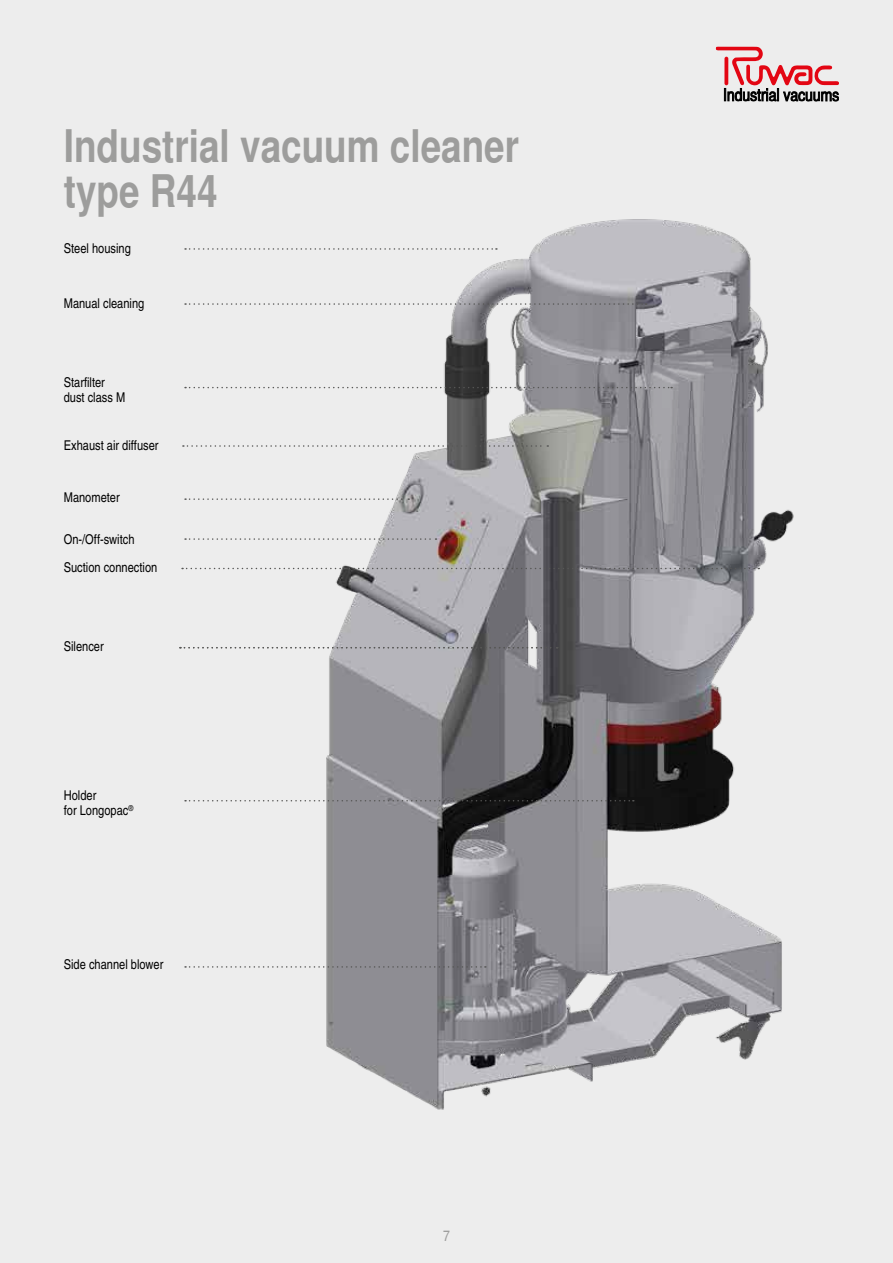
<style>
.page{position:relative;width:893px;height:1263px;background:#ededed}
.page>*{position:absolute;margin:0;border:0;box-sizing:border-box;transform-origin:0 0}
.t1{font:700 condensed 45px/45px "Helvetica";color:#9d9d9c}
.t2{font:condensed 15px "Helvetica";color:#9d9d9c}
.t3{font:condensed 13.5px/15px "Helvetica";color:#000}
</style>
<div class="page">
<img style="left:233px;top:219px;width:561px;height:891px">
<svg style="left:185px;top:303px;width:462px;height:2px"></svg>
<svg style="left:185px;top:248px;width:312px;height:2px"></svg>
<svg style="left:185px;top:387px;width:487px;height:1px"></svg>
<svg style="left:182px;top:568px;width:577px;height:1px"></svg>
<svg style="left:185px;top:966px;width:301px;height:2px"></svg>
<svg style="left:185px;top:800px;width:449px;height:1px"></svg>
<svg style="left:185px;top:498px;width:224px;height:2px"></svg>
<svg style="left:185px;top:538px;width:252px;height:2px"></svg>
<svg style="left:183px;top:445px;width:365px;height:2px"></svg>
<svg style="left:716px;top:46px;width:123px;height:55px"></svg>
<svg style="left:180px;top:647px;width:378px;height:1px"></svg>
<h1 class="t1" style="left:64px;top:124px;width:457px">Industrial vacuum cleaner type R44</h1>
<p class="t3" style="left:64px;top:241px;width:69px">Steel housing</p>
<p class="t3" style="left:64px;top:296px;width:82px">Manual cleaning</p>
<p class="t3" style="left:64px;top:374px;width:63px">Starfilter dust class M</p>
<p class="t3" style="left:64px;top:437px;width:96px">Exhaust air diffuser</p>
<p class="t3" style="left:64px;top:489px;width:57px">Manometer</p>
<p class="t3" style="left:64px;top:531px;width:72px">On-/Off-switch</p>
<p class="t3" style="left:64px;top:559px;width:95px">Suction connection</p>
<p class="t3" style="left:64px;top:639px;width:41px">Silencer</p>
<p class="t3" style="left:64px;top:788px;width:71px">Holder<br>for Longopac<sup>®</sup></p>
<p class="t3" style="left:64px;top:957px;width:101px">Side channel blower</p>
<p class="t2" style="left:443px;top:1226px;width:8px">7</p>
</div>
